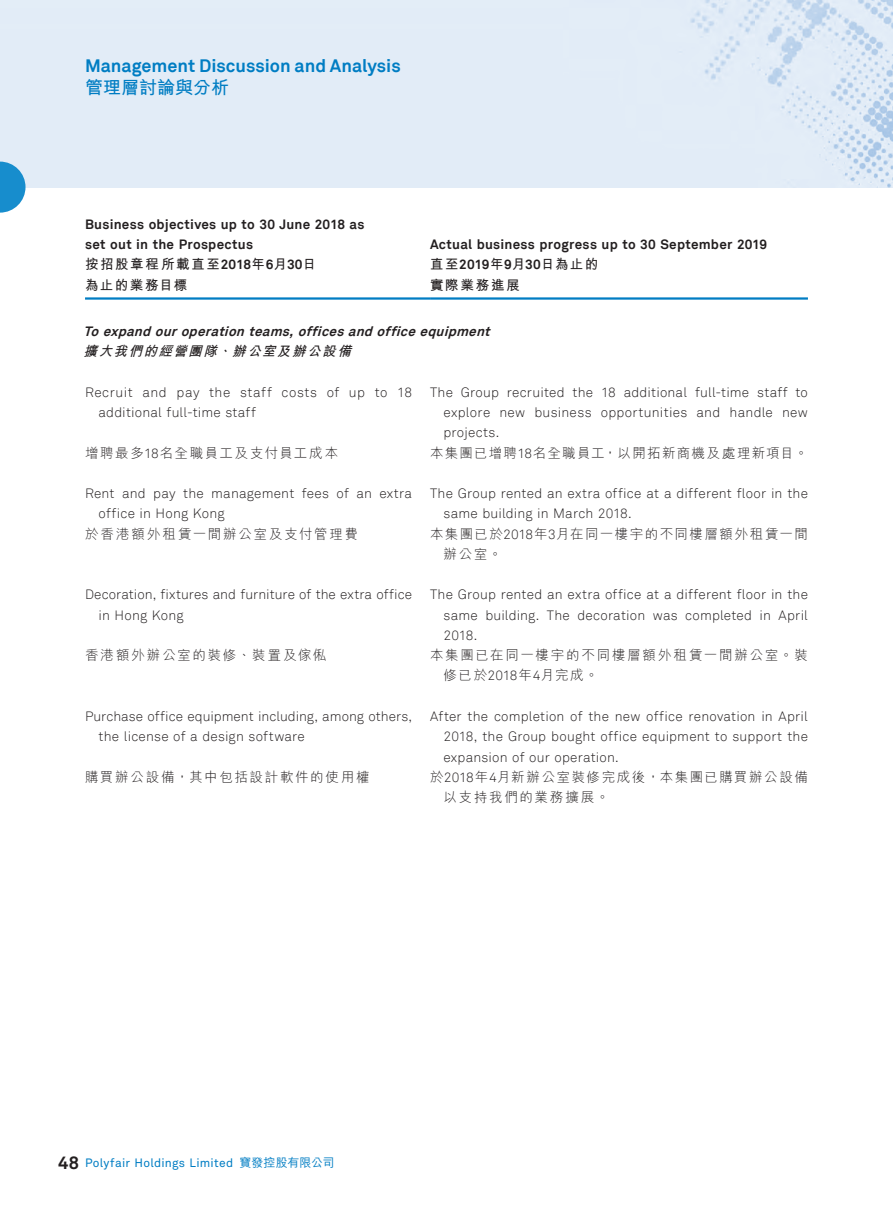
<style>
.page{position:relative;width:893px;height:1212px;background:#fff}
.page>*{position:absolute;margin:0;border:0;box-sizing:border-box;transform-origin:0 0}
.t1{font:700 18px "Akkurat";color:#007dc3}
.t2{font:700 18px "M Hei HK";color:#007dc3}
._11_P0{font:300 13.5px/20.2px "Akkurat";letter-spacing:.015em;color:#231f20}
._11_P0-2{font:300 13.5px/20.2px "M Hei HK";letter-spacing:.12em;color:#231f20}
._11_P0-3{font:700 13.5px/20.2px "Akkurat";letter-spacing:.015em;color:#231f20}
._11_P0-4{font:italic 700 13.5px "Akkurat";color:#231f20}
._11_P0-5{font:700 13.5px/20.2px "M Hei HK";letter-spacing:.115em;color:#231f20}
._11_P0-6{font:300 13.5px "M Hei HK";letter-spacing:.09em;color:#231f20}
._11_P0-7{font:italic 700 13.5px "M Hei HK";color:#231f20}
.t3{font:12px "Akkurat Pro";letter-spacing:.02em;color:#007dc3}
.s1{font-family:"Akkurat"}
.s2{font-family:"Akkurat";font-weight:700;font-size:18px;color:#231f20}
.s3{font-family:"M Hei HK";font-weight:500}
</style>
<div class="page">
<div style="left:0;top:0;width:893px;height:187px;background:#e2ecf7"></div>
<svg style="left:0;top:162px;width:26px;height:51px"></svg>
<hr style="left:85px;top:297px;width:345px;height:3px;background:#007dc3">
<hr style="left:430px;top:297px;width:378px;height:3px;background:#007dc3">
<h1 class="t1" style="left:85px;top:54px;width:317px">Management Discussion and Analysis</h1>
<h1 class="t2" style="left:85px;top:74px;width:145px">管理層討論與分析</h1>
<p class="_11_P0-3" style="left:85px;top:214px;width:281px">Business objectives up to 30 June 2018 as set out in the Prospectus</p>
<p class="_11_P0-3" style="left:430px;top:234px;width:339px">Actual business progress up to 30 September 2019</p>
<p class="_11_P0-5" style="left:85px;top:253px;width:233px">按招股章程所載直至<span class="s1">2018</span>年<span class="s1">6</span>月<span class="s1">30</span>日為止的業務目標</p>
<p class="_11_P0-5" style="left:430px;top:253px;width:170px">直至<span class="s1">2019</span>年<span class="s1">9</span>月<span class="s1">30</span>日為止的實際業務進展</p>
<p class="_11_P0-4" style="left:84px;top:323px;width:412px">Toexpandouroperationteams,officesandofficeequipment</p>
<p class="_11_P0-7" style="left:84px;top:342px;width:273px">擴大我們的經營團隊、辦公室及辦公設備</p>
<p class="_11_P0" style="left:99px;top:382px;width:315px;text-indent:-14px">Recruit and pay the staff costs of up to 18 additional full-time staff</p>
<p class="_11_P0" style="left:444px;top:382px;width:366px;text-align:justify;text-indent:-14px">The Group recruited the 18 additional full-time staff to explore new business opportunities and handle new projects.</p>
<p class="_11_P0-2" style="left:85px;top:442px;width:255px">增聘最多<span class="s1">18</span>名全職員工及支付員工成本</p>
<p class="_11_P0-6" style="left:430px;top:446px;width:379px">本集團已增聘<span class="s1">18</span>名全職員工，以開拓新商機及處理新項目。</p>
<p class="_11_P0" style="left:99px;top:484px;width:315px;text-indent:-14px">Rent and pay the management fees of an extra office in Hong Kong</p>
<p class="_11_P0" style="left:444px;top:484px;width:366px;text-indent:-14px">The Group rented an extra office at a different floor in the same building in March 2018.</p>
<p class="_11_P0-2" style="left:85px;top:523px;width:275px">於香港額外租賃一間辦公室及支付管理費</p>
<p class="_11_P0-2" style="left:444px;top:523px;width:366px;text-indent:-14px">本集團已於<span class="s1">2018</span>年<span class="s1">3</span>月在同一樓宇的不同樓層額外租賃一間辦公室。</p>
<p class="_11_P0" style="left:99px;top:585px;width:315px;text-indent:-14px">Decoration, fixtures and furniture of the extra office in Hong Kong</p>
<p class="_11_P0" style="left:444px;top:585px;width:366px;text-align:justify;text-indent:-14px">The Group rented an extra office at a different floor in the same building. The decoration was completed in April 2018.</p>
<p class="_11_P0-2" style="left:85px;top:645px;width:243px">香港額外辦公室的裝修、裝置及傢俬</p>
<p class="_11_P0-2" style="left:444px;top:645px;width:366px;text-indent:-14px">本集團已在同一樓宇的不同樓層額外租賃一間辦公室。裝修已於<span class="s1">2018</span>年<span class="s1">4</span>月完成。</p>
<p class="_11_P0" style="left:99px;top:706px;width:315px;text-indent:-14px">Purchase office equipment including, among others, the license of a design software</p>
<p class="_11_P0" style="left:444px;top:706px;width:366px;text-align:justify;text-indent:-14px">After the completion of the new office renovation in April 2018, the Group bought office equipment to support the expansion of our operation.</p>
<p class="_11_P0-2" style="left:85px;top:766px;width:286px">購買辦公設備，其中包括設計軟件的使用權</p>
<p class="_11_P0-2" style="left:444px;top:766px;width:366px;text-indent:-14px">於<span class="s1">2018</span>年<span class="s1">4</span>月新辦公室裝修完成後，本集團已購買辦公設備以支持我們的業務擴展。</p>
<p class="t3" style="left:58px;top:1156px;width:278px"><span class="s2">48</span> Polyfair Holdings Limited <span class="s3">寶發控股有限公司</span></p>
</div>
